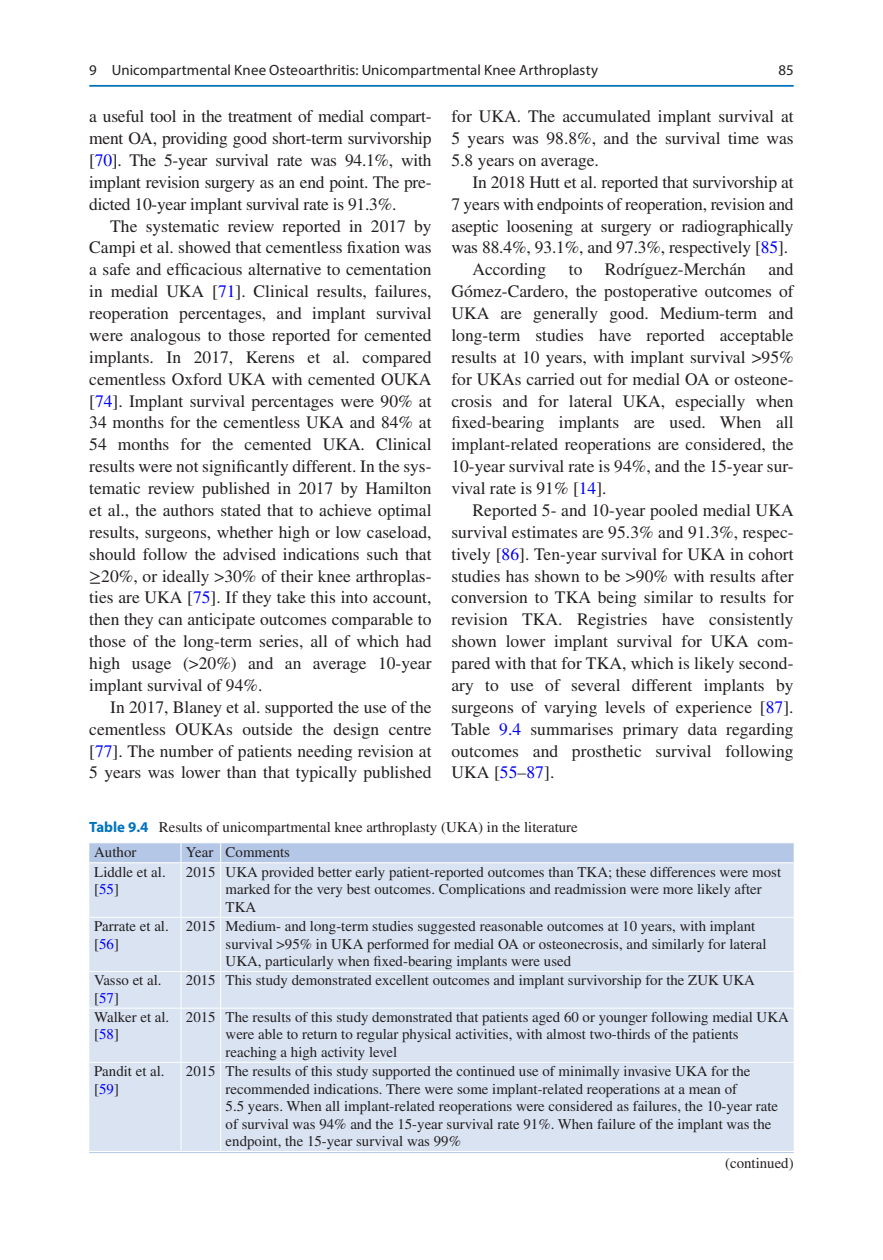
<style>
.page{position:relative;width:883px;height:1260px;background:#fff}
.page>*{position:absolute;margin:0;border:0;box-sizing:border-box;transform-origin:0 0}
.t1{font:17.5px/21.9px "Skxxhx Times LT Std";color:#231f20;text-align:justify}
.t2{font:14.88px/17.5px "Skxxhx Times LT Std";color:#231f20}
.t3{font:14.88px "Hngktg Myriad Pro";letter-spacing:.005em;color:#231f20}
.t4{font:14.88px "Ktgjcn Myriad Pro";color:#231f20}
.s1{color:#0000fa}
.s2{font-family:"Cmxnbs STIX General"}
.s3{font-family:"Pgxpll Myriad Pro";font-weight:700;color:#0073bc}
</style>
<div class="page">
<div style="left:89px;top:863px;width:705px;height:288px;background:#d9e3f2"></div>
<svg style="left:89px;top:843px;width:705px;height:20px;background:#b8c9e7"></svg>
<hr style="left:181px;top:863px;width:1px;height:54px;background:#fff">
<hr style="left:220px;top:863px;width:1px;height:54px;background:#fff">
<hr style="left:89px;top:917px;width:92px;height:1px;background:#fff">
<hr style="left:181px;top:917px;width:40px;height:1px;background:#fff">
<hr style="left:181px;top:918px;width:1px;height:53px;background:#fff">
<hr style="left:221px;top:917px;width:573px;height:1px;background:#fff">
<hr style="left:220px;top:918px;width:1px;height:53px;background:#fff">
<hr style="left:89px;top:971px;width:92px;height:1px;background:#fff">
<hr style="left:181px;top:971px;width:40px;height:1px;background:#fff">
<hr style="left:181px;top:972px;width:1px;height:36px;background:#fff">
<hr style="left:221px;top:971px;width:573px;height:1px;background:#fff">
<hr style="left:220px;top:972px;width:1px;height:36px;background:#fff">
<hr style="left:89px;top:1008px;width:92px;height:1px;background:#fff">
<hr style="left:181px;top:1008px;width:40px;height:1px;background:#fff">
<hr style="left:181px;top:1009px;width:1px;height:53px;background:#fff">
<hr style="left:221px;top:1008px;width:573px;height:1px;background:#fff">
<hr style="left:220px;top:1009px;width:1px;height:53px;background:#fff">
<hr style="left:89px;top:1062px;width:92px;height:1px;background:#fff">
<hr style="left:181px;top:1062px;width:40px;height:1px;background:#fff">
<hr style="left:181px;top:1063px;width:1px;height:88px;background:#fff">
<hr style="left:221px;top:1062px;width:573px;height:1px;background:#fff">
<hr style="left:220px;top:1063px;width:1px;height:88px;background:#fff">
<hr style="left:181px;top:862px;width:40px;height:1px;background:#fff">
<hr style="left:89px;top:1152px;width:705px;height:1px;background:#b5c7e6">
<hr style="left:89px;top:85px;width:705px;height:2px;background:#0073bc">
<p class="t3" style="left:89px;top:61px;width:510px">9 Unicompartmental Knee Osteoarthritis: Unicompartmental Knee Arthroplasty</p>
<p class="t4" style="left:779px;top:61px;width:17px">85</p>
<p class="t1" style="left:89px;top:105px;width:344px">a useful tool in the treatment of medial compart&shy;ment OA, providing good short-term survivorship [<span class="s1">70</span>]. The 5-year survival rate was 94.1%, with implant revision surgery as an end point. The pre&shy;dicted 10-year implant survival rate is 91.3%.</p>
<p class="t1" style="left:89px;top:215px;width:344px;text-indent:21px">The systematic review reported in 2017 by Campi et al. showed that cementless fixation was a safe and efficacious alternative to cementation in medial UKA [<span class="s1">71</span>]. Clinical results, failures, reoperation percentages, and implant survival were analogous to those reported for cemented implants. In 2017, Kerens et al. compared cementless Oxford UKA with cemented OUKA [<span class="s1">74</span>]. Implant survival percentages were 90% at 34 months for the cementless UKA and 84% at 54 months for the cemented UKA. Clinical results were not significantly different. In the sys&shy;tematic review published in 2017 by Hamilton et al., the authors stated that to achieve optimal results, surgeons, whether high or low caseload, should follow the advised indications such that <span class="s2">≥</span>20%, or ideally &gt;30% of their knee arthroplas&shy;ties are UKA [<span class="s1">75</span>]. If they take this into account, then they can anticipate outcomes comparable to those of the long-term series, all of which had high usage (&gt;20%) and an average 10-year implant survival of 94%.</p>
<p class="t1" style="left:89px;top:696px;width:344px;text-indent:21px">In 2017, Blaney et al. supported the use of the cementless OUKAs outside the design centre [<span class="s1">77</span>]. The number of patients needing revision at 5 years was lower than that typically published</p>
<p class="t1" style="left:451px;top:105px;width:344px">for UKA. The accumulated implant survival at 5 years was 98.8%, and the survival time was 5.8 years on average.</p>
<p class="t1" style="left:472px;top:171px;width:323px">In 2018 Hutt et al. reported that survivorship at</p>
<p class="t1" style="left:451px;top:193px;width:344px">7 years with endpoints of reoperation, revision and</p>
<p class="t1" style="left:451px;top:215px;width:344px">aseptic loosening at surgery or radiographically</p>
<p class="t1" style="left:451px;top:237px;width:338px">was 88.4%, 93.1%, and 97.3%, respectively [<span class="s1">85</span>].</p>
<p class="t1" style="left:472px;top:258px;width:75px">According</p>
<p class="t1" style="left:569px;top:258px;width:15px">to</p>
<p class="t1" style="left:605px;top:258px;width:142px">Rodríguez-Merchán</p>
<p class="t1" style="left:451px;top:258px;width:344px;text-indent:317px">and Gómez-Cardero, the postoperative outcomes of UKA are generally good. Medium-term and long-term studies have reported acceptable results at 10 years, with implant survival &gt;95% for UKAs carried out for medial OA or osteone&shy;crosis and for lateral UKA, especially when fixed-bearing implants are used. When all implant-related reoperations are considered, the 10-year survival rate is 94%, and the 15-year sur&shy;vival rate is 91% [<span class="s1">14</span>].</p>
<p class="t1" style="left:451px;top:499px;width:344px;text-indent:21px">Reported 5- and 10-year pooled medial UKA survival estimates are 95.3% and 91.3%, respec&shy;tively [<span class="s1">86</span>]. Ten-year survival for UKA in cohort studies has shown to be &gt;90% with results after conversion to TKA being similar to results for revision TKA. Registries have consistently shown lower implant survival for UKA com&shy;pared with that for TKA, which is likely second&shy;ary to use of several different implants by surgeons of varying levels of experience [<span class="s1">87</span>].<br>Table <span class="s1">9.4</span> summarises primary data regarding outcomes and prosthetic survival following UKA [<span class="s1">55</span>–<span class="s1">87</span>].</p>
<p class="t2" style="left:94px;top:814px;width:485px;line-height:25.2px;text-indent:-5px"><span class="s3">Table 9.4</span> Results of unicompartmental knee arthroplasty (UKA) in the literature<br>Author</p>
<p class="t2" style="left:186px;top:843px;width:106px">Year Comments</p>
<p class="t2" style="left:94px;top:863px;width:73px">Liddle et al. [<span class="s1">55</span>]</p>
<p class="t2" style="left:226px;top:863px;width:557px;text-indent:-40px">2015 UKA provided better early patient-reported outcomes than TKA; these differences were most marked for the very best outcomes. Complications and readmission were more likely after<br>TKA</p>
<p class="t2" style="left:94px;top:917px;width:76px">Parrate et al. [<span class="s1">56</span>]</p>
<p class="t2" style="left:226px;top:917px;width:542px;text-indent:-40px">2015 Medium- and long-term studies suggested reasonable outcomes at 10 years, with implant survival &gt;95% in UKA performed for medial OA or osteonecrosis, and similarly for lateral<br>UKA, particularly when fixed-bearing implants were used</p>
<p class="t2" style="left:94px;top:971px;width:69px">Vasso et al. [<span class="s1">57</span>]</p>
<p class="t2" style="left:186px;top:971px;width:570px">2015 This study demonstrated excellent outcomes and implant survivorship for the ZUK UKA</p>
<p class="t2" style="left:94px;top:1008px;width:77px">Walker et al. [<span class="s1">58</span>]</p>
<p class="t2" style="left:226px;top:1008px;width:565px;text-indent:-40px">2015 The results of this study demonstrated that patients aged 60 or younger following medial UKA were able to return to regular physical activities, with almost two-thirds of the patients reaching a high activity level</p>
<p class="t2" style="left:94px;top:1062px;width:72px">Pandit et al. [<span class="s1">59</span>]</p>
<p class="t2" style="left:226px;top:1062px;width:554px;text-indent:-40px">2015 The results of this study supported the continued use of minimally invasive UKA for the recommended indications. There were some implant-related reoperations at a mean of<br>5.5 years. When all implant-related reoperations were considered as failures, the 10-year rate of survival was 94% and the 15-year survival rate 91%. When failure of the implant was the endpoint, the 15-year survival was 99%</p>
<p class="t2" style="left:725px;top:1155px;width:70px">(continued)</p>
</div>
